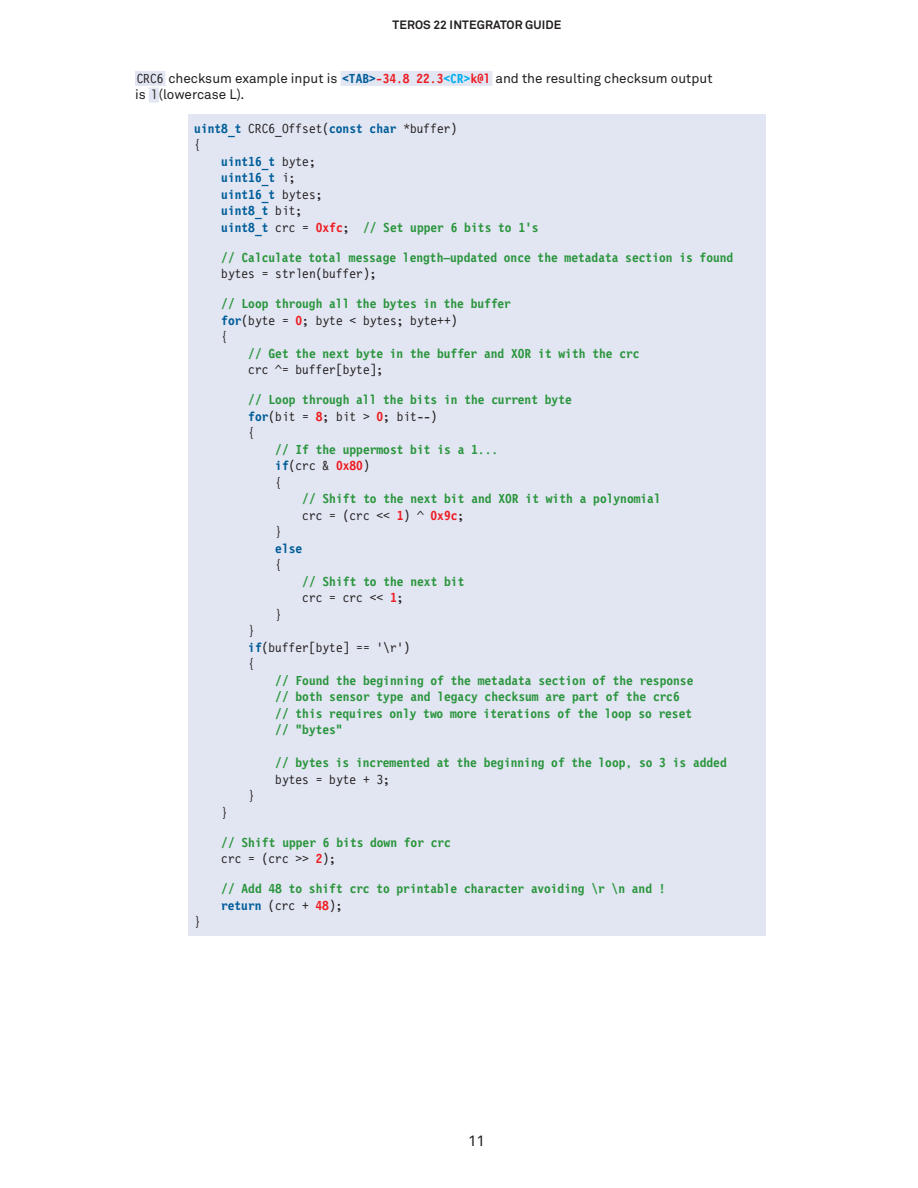
<style>
.page{position:relative;width:918px;height:1188px;background:#fff}
.page>*{position:absolute;margin:0;border:0;box-sizing:border-box;transform-origin:0 0}
.t1{font:15px "Akkurat Pro";color:#231f20}
.CodeTxtNoSpace{font:700 13.5px "Lettr Goth 12 BT";color:#2b953e}
.CodeTxtNoSpace-2{font:13.5px "Lettr Goth 12 BT";color:#231f20}
.CodeTxt{font:700 13.5px "Lettr Goth 12 BT";color:#2b953e}
.BodyTxt{font:13.5px/16.5px "Akkurat Pro";color:#231f20}
.CodeTxtNoSpace-3{font:700 13.5px "Lettr Goth 12 BT";color:#005d99}
.t2{font:700 12px "Akkurat Pro";letter-spacing:.01em;color:#231f20}
.s1{font-family:"Lettr Goth 12 BT"}
.s2{font-family:"Lettr Goth 12 BT";font-weight:700;color:#005d99}
.s3{font-family:"Lettr Goth 12 BT";font-weight:700;color:#ee1d23}
.s4{font-family:"Lettr Goth 12 BT";font-weight:700;color:#00aeef}
.s5{font-weight:700;color:#005d99}
.s6{font-weight:400;color:#231f20}
.s7{color:#005d99}
.s8{color:#ee1d23}
.s9{font-weight:700;color:#ee1d23}
</style>
<div class="page">
<div style="left:135px;top:71px;width:30px;height:15px;background:#e2e6f2"></div>
<svg style="left:341px;top:71px;width:1px;height:15px"></svg>
<div style="left:342px;top:71px;width:149px;height:15px;background:#e2e6f2"></div>
<svg style="left:491px;top:71px;width:1px;height:15px"></svg>
<div style="left:149px;top:87px;width:10px;height:15px;background:#e2e6f2"></div>
<div style="left:188px;top:114px;width:578px;height:821px;background:#e2e6f2"></div>
<p class="t2" style="left:393px;top:18px;width:170px">TEROS 22 INTEGRATOR GUIDE</p>
<p class="BodyTxt" style="left:135px;top:70px;width:579px"><span class="s1">CRC6</span> checksum example input is <span class="s2">&lt;TAB&gt;</span><span class="s3">-34.8 22.3</span><span class="s4">&lt;CR&gt;</span><span class="s3">k@l</span> and the resulting checksum output is <span class="s1">l</span>(lowercase L).</p>
<p class="CodeTxtNoSpace-2" style="left:194px;top:121px;width:265px"><span class="s5">uint8_t</span> CRC6_Offset(<span class="s5">const char</span> *buffer)</p>
<p class="CodeTxtNoSpace-2" style="left:194px;top:137px;width:8px">{</p>
<p class="CodeTxtNoSpace-3" style="left:221px;top:153px;width:96px">uint16_t <span class="s6">byte;</span></p>
<p class="CodeTxtNoSpace-3" style="left:221px;top:170px;width:76px">uint16_t <span class="s6">i;</span></p>
<p class="CodeTxtNoSpace-3" style="left:221px;top:186px;width:103px">uint16_t <span class="s6">bytes;</span></p>
<p class="CodeTxtNoSpace-3" style="left:221px;top:203px;width:82px">uint8_t <span class="s6">bit;</span></p>
<p class="CodeTxtNoSpace" style="left:221px;top:219px;width:319px"><span class="s7">uint8_t</span> <span class="s6">crc =</span> <span class="s8">0xfc</span><span class="s6">;</span> // Set upper 6 bits to 1’s</p>
<p class="CodeTxt" style="left:221px;top:249px;width:514px">// Calculate total message length—updated once the metadata section is found</p>
<p class="CodeTxtNoSpace-2" style="left:221px;top:266px;width:157px">bytes = strlen(buffer);</p>
<p class="CodeTxt" style="left:221px;top:296px;width:291px">// Loop through all the bytes in the buffer</p>
<p class="CodeTxtNoSpace-2" style="left:221px;top:313px;width:238px"><span class="s5">for</span>(byte = <span class="s9">0</span>; byte &lt; bytes; byte++)</p>
<p class="CodeTxtNoSpace-2" style="left:221px;top:329px;width:8px">{</p>
<p class="CodeTxtNoSpace" style="left:248px;top:345px;width:393px">// Get the next byte in the buffer and XOR it with the crc</p>
<p class="CodeTxtNoSpace-2" style="left:248px;top:362px;width:136px">crc ^= buffer[byte];</p>
<p class="CodeTxt" style="left:248px;top:392px;width:325px">// Loop through all the bits in the current byte</p>
<p class="CodeTxtNoSpace-2" style="left:248px;top:409px;width:190px"><span class="s5">for</span>(bit = <span class="s9">8</span>; bit &gt; <span class="s9">0</span>; bit--)</p>
<p class="CodeTxtNoSpace-2" style="left:248px;top:425px;width:8px">{</p>
<p class="CodeTxtNoSpace" style="left:275px;top:441px;width:224px">// If the uppermost bit is a 1...</p>
<p class="CodeTxtNoSpace-2" style="left:275px;top:458px;width:96px"><span class="s5">if</span>(crc &amp; <span class="s9">0x80</span>)</p>
<p class="CodeTxtNoSpace-2" style="left:275px;top:475px;width:8px">{</p>
<p class="CodeTxtNoSpace" style="left:302px;top:491px;width:360px">// Shift to the next bit and XOR it with a polynomial</p>
<p class="CodeTxtNoSpace-2" style="left:302px;top:508px;width:163px">crc = (crc &lt;&lt; <span class="s9">1</span>) ^ <span class="s9">0x9c</span>;</p>
<p class="CodeTxtNoSpace-2" style="left:275px;top:524px;width:8px">}</p>
<p class="CodeTxtNoSpace-3" style="left:275px;top:540px;width:28px">else</p>
<p class="CodeTxtNoSpace-2" style="left:275px;top:557px;width:8px">{</p>
<p class="CodeTxtNoSpace" style="left:302px;top:573px;width:164px">// Shift to the next bit</p>
<p class="CodeTxtNoSpace-2" style="left:302px;top:590px;width:103px">crc = crc &lt;&lt; <span class="s9">1</span>;</p>
<p class="CodeTxtNoSpace-2" style="left:275px;top:607px;width:8px">}</p>
<p class="CodeTxtNoSpace-2" style="left:248px;top:623px;width:8px">}</p>
<p class="CodeTxtNoSpace-2" style="left:248px;top:640px;width:163px"><span class="s5">if</span>(buffer[byte] == '\r')</p>
<p class="CodeTxtNoSpace-2" style="left:248px;top:656px;width:8px">{</p>
<p class="CodeTxtNoSpace" style="left:275px;top:672px;width:420px">// Found the beginning of the metadata section of the response</p>
<p class="CodeTxtNoSpace" style="left:275px;top:689px;width:406px">// both sensor type and legacy checksum are part of the crc6</p>
<p class="CodeTxtNoSpace" style="left:275px;top:705px;width:418px">// this requires only two more iterations of the loop so reset</p>
<p class="CodeTxtNoSpace" style="left:275px;top:722px;width:69px">// "bytes"</p>
<p class="CodeTxtNoSpace" style="left:275px;top:755px;width:453px">// bytes is incremented at the beginning of the loop, so 3 is added</p>
<p class="CodeTxtNoSpace-2" style="left:275px;top:772px;width:116px">bytes = byte + 3;</p>
<p class="CodeTxtNoSpace-2" style="left:248px;top:788px;width:8px">}</p>
<p class="CodeTxtNoSpace-2" style="left:221px;top:805px;width:8px">}</p>
<p class="CodeTxt" style="left:221px;top:834px;width:231px">// Shift upper 6 bits down for crc</p>
<p class="CodeTxtNoSpace-2" style="left:221px;top:851px;width:116px">crc = (crc &gt;&gt; <span class="s9">2</span>);</p>
<p class="CodeTxt" style="left:221px;top:881px;width:446px">// Add 48 to shift crc to printable character avoiding \r \n and !</p>
<p class="CodeTxtNoSpace-2" style="left:221px;top:898px;width:123px"><span class="s5">return</span> (crc + <span class="s9">48</span>);</p>
<p class="CodeTxtNoSpace-2" style="left:194px;top:914px;width:8px">}</p>
<p class="t1" style="left:468px;top:1132px;width:19px">11</p>
</div>
